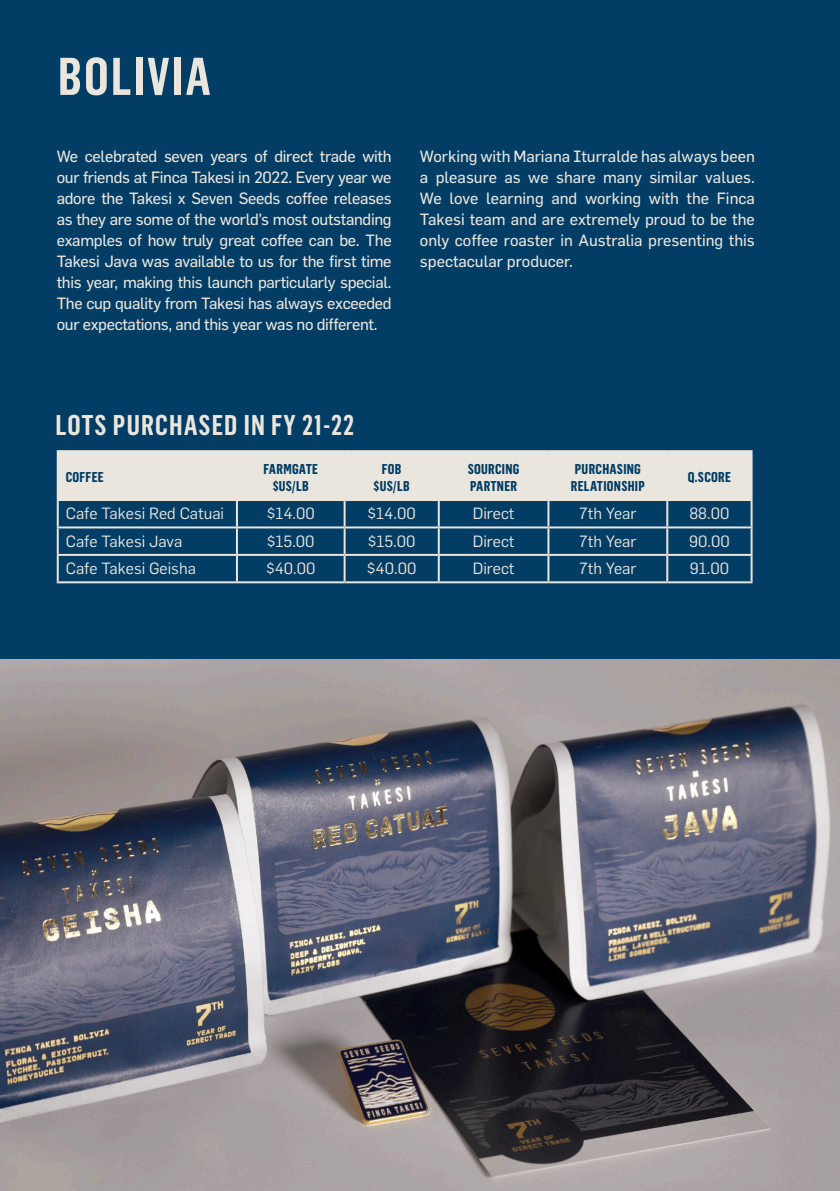
<style>
.page{position:relative;width:840px;height:1191px;background:#fff}
.page>*{position:absolute;margin:0;border:0;box-sizing:border-box;transform-origin:0 0}
.t1{font:600 52px "Flama Condensed";letter-spacing:.04em;color:#ebe6dd}
.t2{font:600 28px "Flama Condensed";letter-spacing:.04em;color:#ebe6dd}
.t3{font:16px/21px "Flama Basic";letter-spacing:-.015em;color:#ebe6dd;text-align:justify}
.t4{font:16px "Flama";color:#ebe6dd}
.t5{font:700 14px/16.8px "Flama Condensed";letter-spacing:.02em;color:#013d65;text-align:center}
</style>
<div class="page">
<div style="left:0;top:0;width:839px;height:1191px;background:#013d65"></div>
<div style="left:59px;top:452px;width:691px;height:47px;background:#ebe6dd"></div>
<hr style="left:57px;top:501px;width:2px;height:25px;background:#ebe6dd">
<hr style="left:750px;top:501px;width:2px;height:25px;background:#ebe6dd">
<hr style="left:57px;top:526px;width:180px;height:2px;background:#ebe6dd">
<hr style="left:57px;top:528px;width:2px;height:26px;background:#ebe6dd">
<hr style="left:237px;top:526px;width:107px;height:2px;background:#ebe6dd">
<hr style="left:344px;top:526px;width:94px;height:2px;background:#ebe6dd">
<hr style="left:438px;top:526px;width:110px;height:2px;background:#ebe6dd">
<hr style="left:548px;top:526px;width:119px;height:2px;background:#ebe6dd">
<hr style="left:667px;top:526px;width:85px;height:2px;background:#ebe6dd">
<hr style="left:750px;top:528px;width:2px;height:26px;background:#ebe6dd">
<hr style="left:57px;top:554px;width:180px;height:2px;background:#ebe6dd">
<hr style="left:57px;top:556px;width:2px;height:25px;background:#ebe6dd">
<hr style="left:237px;top:554px;width:107px;height:2px;background:#ebe6dd">
<hr style="left:344px;top:554px;width:94px;height:2px;background:#ebe6dd">
<hr style="left:438px;top:554px;width:110px;height:2px;background:#ebe6dd">
<hr style="left:548px;top:554px;width:119px;height:2px;background:#ebe6dd">
<hr style="left:667px;top:554px;width:85px;height:2px;background:#ebe6dd">
<hr style="left:750px;top:556px;width:2px;height:25px;background:#ebe6dd">
<hr style="left:57px;top:581px;width:180px;height:2px;background:#ebe6dd">
<hr style="left:667px;top:581px;width:85px;height:2px;background:#ebe6dd">
<hr style="left:236px;top:501px;width:2px;height:25px;background:#ebe6dd">
<hr style="left:236px;top:528px;width:2px;height:26px;background:#ebe6dd">
<hr style="left:236px;top:556px;width:2px;height:25px;background:#ebe6dd">
<hr style="left:237px;top:581px;width:107px;height:2px;background:#ebe6dd">
<hr style="left:343px;top:501px;width:2px;height:25px;background:#ebe6dd">
<hr style="left:343px;top:528px;width:2px;height:26px;background:#ebe6dd">
<hr style="left:343px;top:556px;width:2px;height:25px;background:#ebe6dd">
<hr style="left:344px;top:581px;width:94px;height:2px;background:#ebe6dd">
<hr style="left:437px;top:501px;width:2px;height:25px;background:#ebe6dd">
<hr style="left:437px;top:528px;width:2px;height:26px;background:#ebe6dd">
<hr style="left:437px;top:556px;width:2px;height:25px;background:#ebe6dd">
<hr style="left:438px;top:581px;width:110px;height:2px;background:#ebe6dd">
<hr style="left:547px;top:501px;width:2px;height:25px;background:#ebe6dd">
<hr style="left:666px;top:501px;width:2px;height:25px;background:#ebe6dd">
<hr style="left:547px;top:528px;width:2px;height:26px;background:#ebe6dd">
<hr style="left:666px;top:528px;width:2px;height:26px;background:#ebe6dd">
<hr style="left:547px;top:556px;width:2px;height:25px;background:#ebe6dd">
<hr style="left:666px;top:556px;width:2px;height:25px;background:#ebe6dd">
<hr style="left:548px;top:581px;width:119px;height:2px;background:#ebe6dd">
<hr style="left:57px;top:450px;width:180px;height:2px;background:#ebe6dd">
<hr style="left:57px;top:452px;width:2px;height:47px;background:#ebe6dd">
<hr style="left:237px;top:450px;width:107px;height:2px;background:#ebe6dd">
<hr style="left:344px;top:450px;width:94px;height:2px;background:#ebe6dd">
<hr style="left:438px;top:450px;width:110px;height:2px;background:#ebe6dd">
<hr style="left:548px;top:450px;width:119px;height:2px;background:#ebe6dd">
<hr style="left:667px;top:450px;width:85px;height:2px;background:#ebe6dd">
<hr style="left:750px;top:452px;width:2px;height:47px;background:#ebe6dd">
<hr style="left:57px;top:499px;width:180px;height:2px;background:#ebe6dd">
<hr style="left:237px;top:499px;width:107px;height:2px;background:#ebe6dd">
<hr style="left:344px;top:499px;width:94px;height:2px;background:#ebe6dd">
<hr style="left:438px;top:499px;width:110px;height:2px;background:#ebe6dd">
<hr style="left:548px;top:499px;width:119px;height:2px;background:#ebe6dd">
<hr style="left:667px;top:499px;width:85px;height:2px;background:#ebe6dd">
<img style="left:0;top:659px;width:839px;height:532px">
<p class="t1" style="left:58px;top:44px;width:155px">BOLIVIA</p>
<p class="t3" style="left:57px;top:145px;width:336px">We celebrated seven years of direct trade with our friends at Finca Takesi in 2022. Every year we adore the Takesi x Seven Seeds coffee releases as they are some of the world’s most outstanding examples of how truly great coffee can be. The Takesi Java was available to us for the first time this year, making this launch particularly special.<br>The cup quality from Takesi has always exceeded our expectations, and this year was no different.</p>
<p class="t3" style="left:420px;top:145px;width:336px">Working with Mariana Iturralde has always been a pleasure as we share many similar values.<br>We love learning and working with the Finca Takesi team and are extremely proud to be the only coffee roaster in Australia presenting this spectacular producer.</p>
<p class="t2" style="left:55px;top:407px;width:300px">LOTS PURCHASED IN FY 21-22</p>
<p class="t5" style="left:66px;top:468px;width:39px">COFFEE</p>
<p class="t5" style="left:263px;top:460px;width:56px">FARMGATE $US/LB</p>
<p class="t5" style="left:373px;top:460px;width:38px">FOB $US/LB</p>
<p class="t5" style="left:467px;top:460px;width:53px;text-align:left">SOURCING<br>PARTNER</p>
<p class="t5" style="left:570px;top:460px;width:76px;text-align:left">PURCHASING<br>RELATIONSHIP</p>
<p class="t5" style="left:687px;top:468px;width:45px">Q.SCORE</p>
<p class="t4" style="left:66px;top:504px;width:160px">Cafe Takesi Red Catuai</p>
<p class="t4" style="left:266px;top:504px;width:50px">$14.00</p>
<p class="t4" style="left:367px;top:504px;width:50px">$14.00</p>
<p class="t4" style="left:472px;top:504px;width:43px">Direct</p>
<p class="t4" style="left:579px;top:504px;width:59px">7th Year</p>
<p class="t4" style="left:689px;top:504px;width:41px">88.00</p>
<p class="t4" style="left:66px;top:532px;width:118px">Cafe Takesi Java</p>
<p class="t4" style="left:267px;top:532px;width:49px">$15.00</p>
<p class="t4" style="left:367px;top:532px;width:49px">$15.00</p>
<p class="t4" style="left:472px;top:532px;width:43px">Direct</p>
<p class="t4" style="left:579px;top:532px;width:59px">7th Year</p>
<p class="t4" style="left:688px;top:532px;width:42px">90.00</p>
<p class="t4" style="left:66px;top:559px;width:132px">Cafe Takesi Geisha</p>
<p class="t4" style="left:266px;top:559px;width:51px">$40.00</p>
<p class="t4" style="left:367px;top:559px;width:51px">$40.00</p>
<p class="t4" style="left:472px;top:559px;width:43px">Direct</p>
<p class="t4" style="left:579px;top:559px;width:59px">7th Year</p>
<p class="t4" style="left:689px;top:559px;width:41px">91.00</p>
</div>
